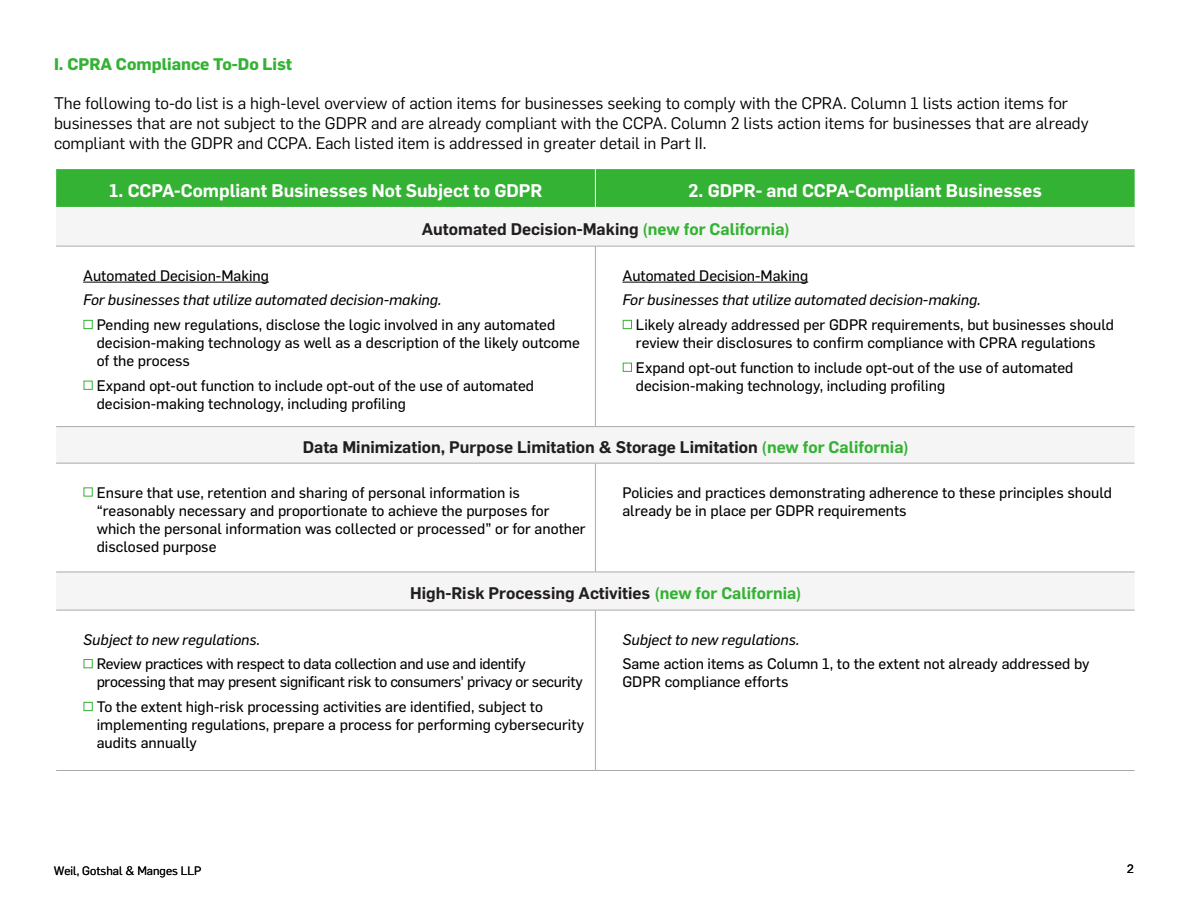
<style>
.page{position:relative;width:1188px;height:918px;background:#fff}
.page>*{position:absolute;margin:0;border:0;box-sizing:border-box;transform-origin:0 0}
.t1{font:600 18px "Flama";color:#fff}
.t2{font:16.5px/19.8px "Flama";color:#000}
.t3{font:600 16.5px "Flama";color:#231f20}
.t4{font:700 16.5px "Flama";color:#34b233}
.t5{font:15px/18px "Flama Basic";color:#000}
.t6{font:italic 15px "Flama Basic";color:#000}
.t7{font:15px/18px "Flama Basic";letter-spacing:-.02em;color:#000}
.t8{font:12px "Flama";color:#000}
.t9{font:12px "Arial";color:#000}
.s1{color:#34b233}
.s2{font-family:"Flama";font-weight:300;color:#34b233}
</style>
<div class="page">
<div style="left:56px;top:169px;width:1079px;height:38px;background:#34b233"></div>
<div style="left:56px;top:207px;width:1079px;height:39px;background:#f5f5f5"></div>
<svg style="left:56px;top:427px;width:1079px;height:183px"></svg>
<hr style="left:56px;top:246px;width:539px;height:1px;background:#aaa">
<hr style="left:595px;top:246px;width:540px;height:1px;background:#aaa">
<hr style="left:595px;top:246px;width:1px;height:180px;background:#aaa">
<hr style="left:56px;top:426px;width:539px;height:1px;background:#aaa">
<hr style="left:595px;top:426px;width:540px;height:1px;background:#aaa">
<hr style="left:56px;top:463px;width:539px;height:1px;background:#aaa">
<hr style="left:595px;top:463px;width:540px;height:1px;background:#aaa">
<hr style="left:595px;top:463px;width:1px;height:109px;background:#aaa">
<hr style="left:56px;top:572px;width:539px;height:1px;background:#aaa">
<hr style="left:595px;top:572px;width:540px;height:1px;background:#aaa">
<hr style="left:56px;top:610px;width:539px;height:1px;background:#aaa">
<hr style="left:595px;top:610px;width:540px;height:1px;background:#aaa">
<hr style="left:595px;top:610px;width:1px;height:160px;background:#aaa">
<hr style="left:56px;top:770px;width:539px;height:1px;background:#aaa">
<hr style="left:595px;top:770px;width:540px;height:1px;background:#aaa">
<hr style="left:595px;top:169px;width:1px;height:38px;background:#fff">
<hr style="left:56px;top:207px;width:539px;height:1px;background:#fff">
<hr style="left:595px;top:207px;width:540px;height:1px;background:#fff">
<hr style="left:83px;top:282px;width:186px;height:1px;background:#000">
<hr style="left:622px;top:282px;width:186px;height:1px;background:#000">
<p class="t4" style="left:54px;top:52px;width:240px">I. CPRA Compliance To-Do List</p>
<p class="t2" style="left:54px;top:92px;width:1036px">The following to-do list is a high-level overview of action items for businesses seeking to comply with the CPRA. Column 1 lists action items for businesses that are not subject to the GDPR and are already compliant with the CCPA. Column 2 lists action items for businesses that are already compliant with the GDPR and CCPA. Each listed item is addressed in greater detail in Part II.</p>
<p class="t1" style="left:109px;top:177px;width:435px">1. CCPA-Compliant Businesses Not Subject to GDPR</p>
<p class="t1" style="left:688px;top:177px;width:355px">2. GDPR- and CCPA-Compliant Businesses</p>
<p class="t3" style="left:422px;top:217px;width:370px">Automated Decision-Making <span class="s1">(new for California)</span></p>
<p class="t5" style="left:83px;top:265px;width:187px">Automated Decision-Making</p>
<p class="t6" style="left:83px;top:290px;width:360px">For businesses that utilize automated decision-making.</p>
<p class="t5" style="left:97px;top:315px;width:485px;text-indent:-14px"><span class="s2">▪</span> Pending new regulations, disclose the logic involved in any automated decision-making technology as well as a description of the likely outcome of the process</p>
<p class="t5" style="left:97px;top:376px;width:439px;text-indent:-14px"><span class="s2">▪</span> Expand opt-out function to include opt-out of the use of automated decision-making technology, including profiling</p>
<p class="t5" style="left:622px;top:265px;width:187px">Automated Decision-Making</p>
<p class="t6" style="left:622px;top:290px;width:360px">For businesses that utilize automated decision-making.</p>
<p class="t5" style="left:622px;top:315px;width:493px;text-align:center"><span class="s2">▪</span> Likely already addressed per GDPR requirements, but businesses should review their disclosures to confirm compliance with CPRA regulations</p>
<p class="t5" style="left:636px;top:358px;width:439px;text-indent:-14px"><span class="s2">▪</span> Expand opt-out function to include opt-out of the use of automated decision-making technology, including profiling</p>
<p class="t3" style="left:303px;top:435px;width:608px">Data Minimization, Purpose Limitation &amp; Storage Limitation <span class="s1">(new for California)</span></p>
<p class="t5" style="left:97px;top:482px;width:490px;text-indent:-14px"><span class="s2">▪</span> Ensure that use, retention and sharing of personal information is “reasonably necessary and proportionate to achieve the purposes for which the personal information was collected or processed” or for another disclosed purpose</p>
<p class="t5" style="left:622px;top:482px;width:491px">Policies and practices demonstrating adherence to these principles should already be in place per GDPR requirements</p>
<p class="t3" style="left:410px;top:581px;width:393px">High-Risk Processing Activities <span class="s1">(new for California)</span></p>
<p class="t6" style="left:83px;top:629px;width:179px">Subject to new regulations.</p>
<p class="t7" style="left:97px;top:654px;width:488px;text-indent:-14px"><span class="s2">▪</span> Review practices with respect to data collection and use and identify processing that may present significant risk to consumers’ privacy or security</p>
<p class="t5" style="left:97px;top:697px;width:489px;text-indent:-14px"><span class="s2">▪</span> To the extent high-risk processing activities are identified, subject to implementing regulations, prepare a process for performing cybersecurity audits annually</p>
<p class="t6" style="left:622px;top:629px;width:179px">Subject to new regulations.</p>
<p class="t5" style="left:622px;top:654px;width:469px">Same action items as Column 1, to the extent not already addressed by<br>GDPR compliance efforts</p>
<p class="t8" style="left:54px;top:863px;width:149px">Weil, Gotshal &amp; Manges LLP</p>
<p class="t9" style="left:1127px;top:860px;width:8px">2</p>
</div>
